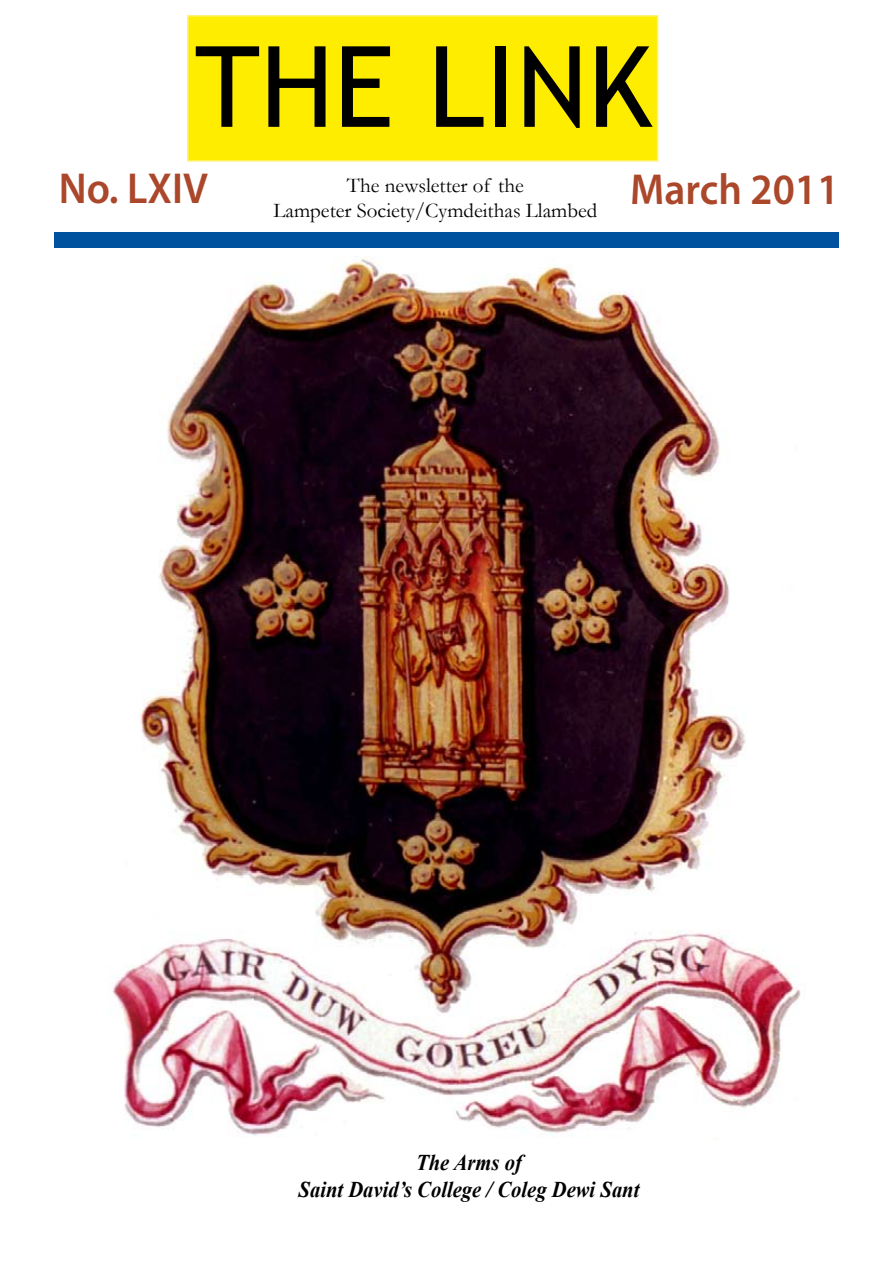
<style>
.page{position:relative;width:893px;height:1263px;background:#fff}
.page>*{position:absolute;margin:0;border:0;box-sizing:border-box;transform-origin:0 0}
.Masthead{font:112.5px "Trebuchet MS";color:#000}
.Date{font:600 43.5px "Myriad Pro";color:#ab472b;scale:.95 1}
.t1{font:italic 700 22.5px "Times New Roman";color:#000;scale:.92 1}
.heading_1{font:21px "Garamond";color:#000}
</style>
<div class="page">
<div style="left:54px;top:233px;width:785px;height:15px;background:#00519e"></div>
<div style="left:187px;top:15px;width:471px;height:147px;background:#ffed00;border:2px solid #fff166"></div>
<img style="left:112px;top:257px;width:689px;height:882px">
<p class="Masthead" style="left:195px;top:21px;width:459px">THE LINK</p>
<p class="Date" style="left:59px;top:160px;width:158px">No. LXIV</p>
<p class="heading_1" style="left:347px;top:172px;width:178px">The newsletter of the</p>
<p class="heading_1" style="left:273px;top:197px;width:325px">Lampeter Society/Cymdeithas Llambed</p>
<p class="Date" style="left:630px;top:162px;width:222px">March 2011</p>
<p class="t1" style="left:416px;top:1146px;width:116px">The Arms of</p>
<p class="t1" style="left:299px;top:1173px;width:372px">Saint David’s College / Coleg Dewi Sant</p>
</div>
